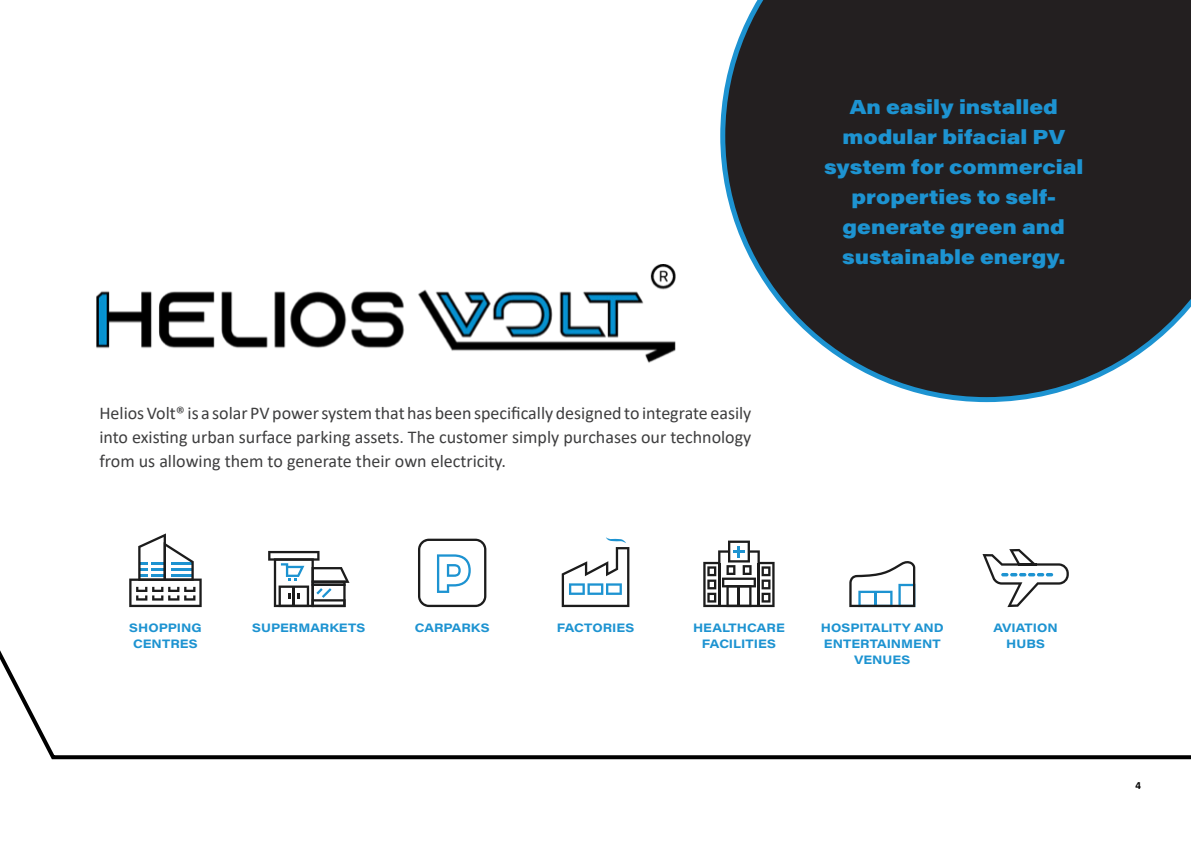
<style>
.page{position:relative;width:1191px;height:842px;background:#fff}
.page>*{position:absolute;margin:0;border:0;box-sizing:border-box;transform-origin:0 0}
.Body_Text{font:900 20px/30px "Acumin Pro Wide";color:#1d93d1;text-align:center}
.Body_Text-2{font:18px/24px "Calibri";color:#3e3e3f;text-align:justify}
.Body_Text-3{font:700 12px/16px "Acumin Pro Wide";color:#1d93d1;text-align:center}
.t1{font:700 11px "Calibri";color:#000}
</style>
<div class="page">
<svg style="left:0;top:650px;width:1191px;height:110px"></svg>
<img style="left:96px;top:265px;width:580px;height:98px">
<svg style="left:720px;top:0;width:471px;height:403px;background:#3d3c3e"></svg>
<svg style="left:129px;top:533px;width:73px;height:74px"></svg>
<svg style="left:268px;top:551px;width:81px;height:56px"></svg>
<svg style="left:418px;top:539px;width:68px;height:68px"></svg>
<svg style="left:562px;top:537px;width:67px;height:70px"></svg>
<svg style="left:703px;top:541px;width:71px;height:66px"></svg>
<svg style="left:849px;top:561px;width:66px;height:46px"></svg>
<svg style="left:982px;top:549px;width:86px;height:58px"></svg>
<hr style="left:1018px;top:563px;width:18px;height:3px;background:#1c1c1c">
<p class="Body_Text-2" style="left:99px;top:400px;width:653px">Helios Volt® is a solar PV power system that has been specifically designed to integrate easily into existing urban surface parking assets. The customer simply purchases our technology from us allowing them to generate their own electricity.</p>
<p class="Body_Text" style="left:824px;top:91px;width:261px">An easily installed modular bifacial PV system for commercial properties to self&shy;generate green and sustainable energy.</p>
<p class="Body_Text-3" style="left:129px;top:619px;width:74px">SHOPPING<br>CENTRES</p>
<p class="Body_Text-3" style="left:252px;top:619px;width:115px">SUPERMARKETS</p>
<p class="Body_Text-3" style="left:415px;top:619px;width:76px">CARPARKS</p>
<p class="Body_Text-3" style="left:557px;top:619px;width:79px">FACTORIES</p>
<p class="Body_Text-3" style="left:693px;top:619px;width:93px">HEALTHCARE<br>FACILITIES</p>
<p class="Body_Text-3" style="left:820px;top:619px;width:125px">HOSPITALITY AND<br>ENTERTAINMENT<br>VENUES</p>
<p class="Body_Text-3" style="left:993px;top:619px;width:66px">AVIATION<br>HUBS</p>
<p class="t1" style="left:1135px;top:778px;width:7px">4</p>
</div>
